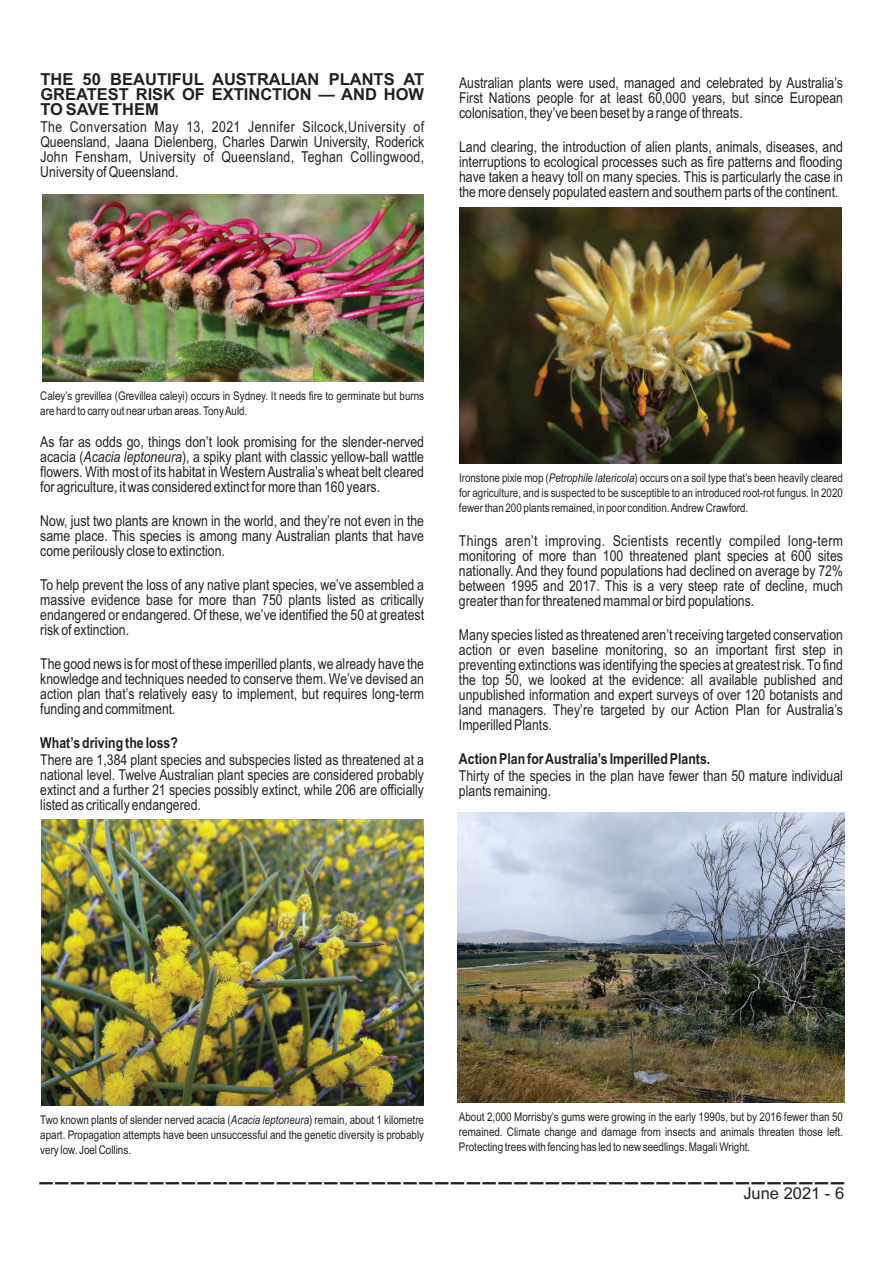
<style>
.page{position:relative;width:893px;height:1263px;background:#fff}
.page>*{position:absolute;margin:0;border:0;box-sizing:border-box;transform-origin:0 0}
.t1{font:600 27px "Avant Garde IT Cby BT";color:#231f20}
.t2{font:700 16.5px/15px "Arial";color:#231f20;text-align:justify}
.t3{font:16.5px "Arial";color:#231f20}
.t4{font:15px/15px "Arial Narrow";color:#231f20;text-align:justify}
.t5{font:700 15px "Arial Narrow";color:#231f20}
.t6{font:12px/15px "Arial Narrow";color:#231f20;text-align:justify}
.s1{font-style:italic}
</style>
<div class="page">
<img style="left:42px;top:194px;width:381px;height:188px">
<img style="left:41px;top:819px;width:382px;height:286px">
<img style="left:459px;top:208px;width:383px;height:255px">
<img style="left:458px;top:813px;width:386px;height:290px">
<p class="t2" style="left:40px;top:73px;width:385px">THE 50 BEAUTIFUL AUSTRALIAN PLANTS AT GREATEST RISK OF EXTINCTION — AND HOW TO SAVE THEM</p>
<p class="t4" style="left:40px;top:121px;width:385px">The Conversation May 13, 2021 Jennifer Silcock,University of Queensland, Jaana Dielenberg, Charles Darwin University, Roderick John Fensham, University of Queensland, Teghan Collingwood, University of Queensland.</p>
<p class="t4" style="left:459px;top:77px;width:386px">Australian plants were used, managed and celebrated by Australia’s First Nations people for at least 60,000 years, but since European colonisation, they’ve been beset by a range of threats.</p>
<p class="t4" style="left:459px;top:141px;width:386px">Land clearing, the introduction of alien plants, animals, diseases, and interruptions to ecological processes such as fire patterns and flooding have taken a heavy toll on many species. This is particularly the case in the more densely populated eastern and southern parts of the continent.</p>
<p class="t6" style="left:40px;top:389px;width:385px">Caley’s grevillea (Grevillea caleyi) occurs in Sydney. It needs fire to germinate but burns are hard to carry out near urban areas. Tony Auld.</p>
<p class="t4" style="left:40px;top:436px;width:385px">As far as odds go, things don’t look promising for the slender-nerved acacia (<span class="s1">Acacia leptoneura</span>), a spiky plant with classic yellow-ball wattle flowers. With most of its habitat in Western Australia’s wheat belt cleared for agriculture, it was considered extinct for more than 160 years.</p>
<p class="t4" style="left:40px;top:514px;width:385px">Now, just two plants are known in the world, and they’re not even in the same place. This species is among many Australian plants that have come perilously close to extinction.</p>
<p class="t4" style="left:40px;top:578px;width:385px">To help prevent the loss of any native plant species, we’ve assembled a massive evidence base for more than 750 plants listed as critically endangered or endangered. Of these, we’ve identified the 50 at greatest risk of extinction.</p>
<p class="t4" style="left:40px;top:657px;width:385px">The good news is for most of these imperilled plants, we already have the knowledge and techniques needed to conserve them. We’ve devised an action plan that’s relatively easy to implement, but requires long-term funding and commitment.</p>
<p class="t5" style="left:40px;top:737px;width:139px">What’s driving the loss?</p>
<p class="t4" style="left:40px;top:754px;width:385px">There are 1,384 plant species and subspecies listed as threatened at a national level. Twelve Australian plant species are considered probably extinct and a further 21 species possibly extinct, while 206 are officially listed as critically endangered.</p>
<p class="t6" style="left:459px;top:472px;width:386px">Ironstone pixie mop (<span class="s1">Petrophile latericola</span>) occurs on a soil type that’s been heavily cleared for agriculture, and is suspected to be susceptible to an introduced root-rot fungus. In 2020 fewer than 200 plants remained, in poor condition. Andrew Crawford.</p>
<p class="t4" style="left:459px;top:535px;width:386px">Things aren’t improving. Scientists recently compiled long-term monitoring of more than 100 threatened plant species at 600 sites nationally. And they found populations had declined on average by 72% between 1995 and 2017. This is a very steep rate of decline, much greater than for threatened mammal or bird populations.</p>
<p class="t4" style="left:459px;top:629px;width:386px">Many species listed as threatened aren’t receiving targeted conservation action or even baseline monitoring, so an important first step in preventing extinctions was identifying the species at greatest risk. To find the top 50, we looked at the evidence: all available published and unpublished information and expert surveys of over 120 botanists and land managers. They’re targeted by our Action Plan for Australia’s Imperilled Plants.</p>
<p class="t5" style="left:459px;top:753px;width:253px">Action Plan for Australia’s Imperilled Plants.</p>
<p class="t4" style="left:459px;top:770px;width:386px">Thirty of the species in the plan have fewer than 50 mature individual plants remaining.</p>
<p class="t6" style="left:459px;top:1110px;width:386px">About 2,000 Morrisby’s gums were growing in the early 1990s, but by 2016 fewer than 50 remained. Climate change and damage from insects and animals threaten those left.<br>Protecting trees with fencing has led to new seedlings. Magali Wright.</p>
<p class="t6" style="left:40px;top:1113px;width:385px">Two known plants of slender nerved acacia (<span class="s1">Acacia leptoneura</span>) remain, about 1 kilometre apart. Propagation attempts have been unsuccessful and the genetic diversity is probably very low. Joel Collins.</p>
<h1 class="t1" style="left:39px;top:1157px;width:806px">___________________________________________________</h1>
<p class="t3" style="left:743px;top:1187px;width:102px">June 2021 - 6</p>
</div>
